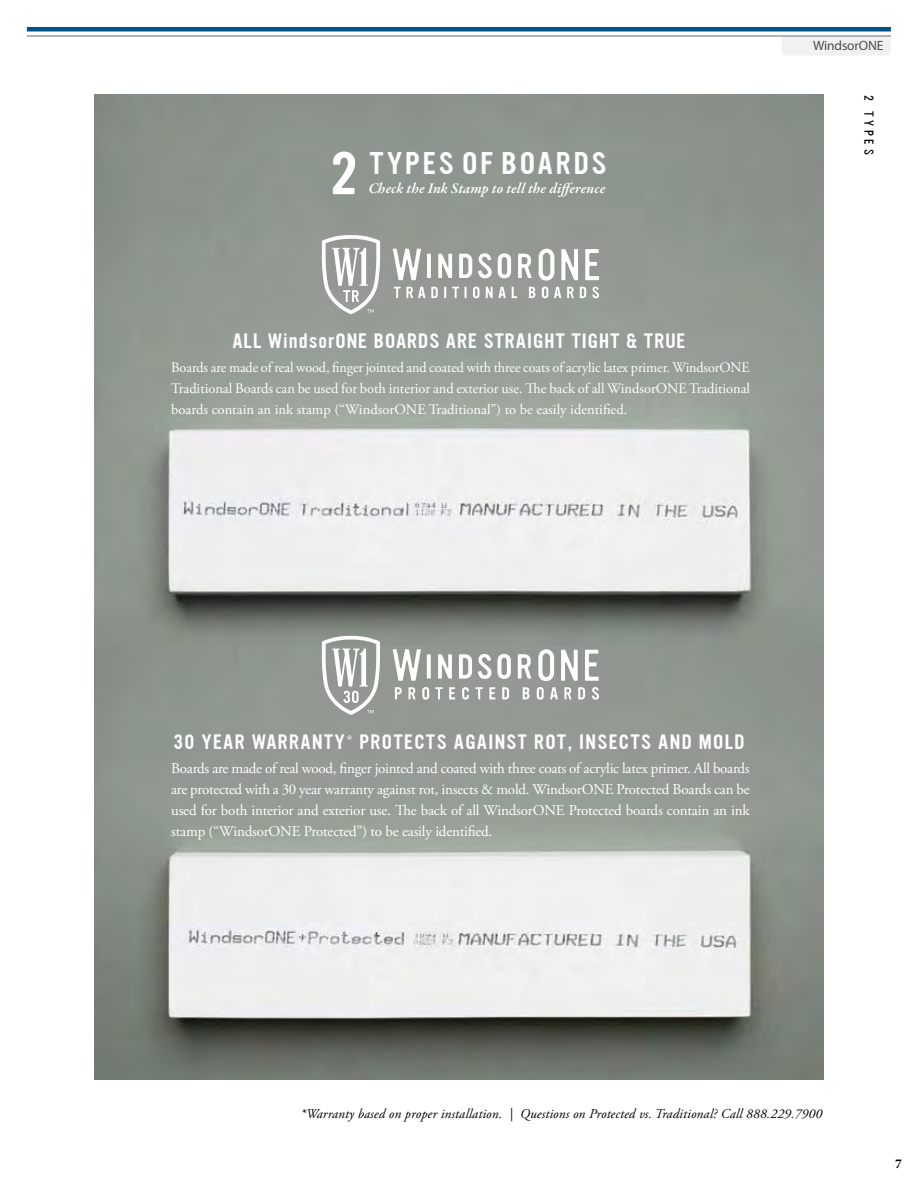
<style>
.page{position:relative;width:918px;height:1188px;background:#fff}
.page>*{position:absolute;margin:0;border:0;box-sizing:border-box;transform-origin:0 0}
.t1{font:52.5px "Ultramagnetic";color:#fff}
.t2{font:27.15px "Ultramagnetic";letter-spacing:.1em;color:#fff}
.t3{font:18px "Ultramagnetic";letter-spacing:.07em;color:#fff}
.t4{font:15px/21px "Adobe Garamond Pro";letter-spacing:-.015em;color:#fff;text-align:justify}
.t5{font:italic 600 15px "Garamond Premr Pro";color:#fff}
.t6{font:14.55px/21px "Adobe Garamond Pro";color:#fff;text-align:justify}
.t7{font:italic 13.5px "Adobe Garamond Pro";letter-spacing:.01em;color:#000}
.t8{font:13.5px "Myriad Pro";letter-spacing:-.01em;color:#4d4d4f}
.t9{font:700 13.5px "Minion Pro";color:#000}
.t10{font:300 11.25px "Ultramagnetic";letter-spacing:.33em;color:#000}
</style>
<div class="page">
<img style="left:94px;top:94px;width:729px;height:986px">
<svg style="left:395px;top:687px;width:7px;height:12px"></svg>
<svg style="left:409px;top:687px;width:7px;height:12px"></svg>
<svg style="left:422px;top:687px;width:7px;height:13px"></svg>
<svg style="left:435px;top:687px;width:8px;height:12px"></svg>
<svg style="left:449px;top:687px;width:6px;height:12px"></svg>
<svg style="left:462px;top:687px;width:7px;height:13px"></svg>
<svg style="left:475px;top:687px;width:8px;height:12px"></svg>
<svg style="left:489px;top:687px;width:6px;height:12px"></svg>
<svg style="left:502px;top:687px;width:7px;height:12px"></svg>
<svg style="left:523px;top:687px;width:7px;height:12px"></svg>
<svg style="left:537px;top:687px;width:7px;height:13px"></svg>
<svg style="left:550px;top:687px;width:8px;height:12px"></svg>
<svg style="left:564px;top:687px;width:7px;height:12px"></svg>
<svg style="left:578px;top:687px;width:7px;height:12px"></svg>
<svg style="left:592px;top:687px;width:7px;height:13px"></svg>
<svg style="left:427px;top:654px;width:4px;height:25px"></svg>
<svg style="left:438px;top:654px;width:14px;height:25px"></svg>
<svg style="left:459px;top:654px;width:13px;height:25px"></svg>
<svg style="left:518px;top:654px;width:13px;height:25px"></svg>
<svg style="left:538px;top:649px;width:16px;height:32px"></svg>
<svg style="left:393px;top:649px;width:28px;height:32px"></svg>
<svg style="left:561px;top:650px;width:17px;height:31px"></svg>
<svg style="left:478px;top:654px;width:14px;height:25px"></svg>
<svg style="left:585px;top:650px;width:14px;height:31px"></svg>
<svg style="left:498px;top:654px;width:13px;height:25px"></svg>
<svg style="left:322px;top:636px;width:58px;height:79px"></svg>
<hr style="left:427px;top:254px;width:4px;height:24px;background:#fff">
<svg style="left:438px;top:254px;width:14px;height:24px"></svg>
<svg style="left:459px;top:254px;width:13px;height:24px"></svg>
<svg style="left:518px;top:254px;width:14px;height:24px"></svg>
<svg style="left:539px;top:249px;width:15px;height:31px"></svg>
<svg style="left:393px;top:249px;width:28px;height:31px"></svg>
<svg style="left:561px;top:249px;width:17px;height:31px"></svg>
<svg style="left:478px;top:253px;width:14px;height:26px"></svg>
<svg style="left:585px;top:249px;width:14px;height:31px"></svg>
<svg style="left:498px;top:253px;width:13px;height:25px"></svg>
<svg style="left:394px;top:287px;width:31px;height:11px"></svg>
<svg style="left:431px;top:287px;width:7px;height:11px"></svg>
<svg style="left:444px;top:287px;width:2px;height:11px"></svg>
<svg style="left:452px;top:287px;width:7px;height:11px"></svg>
<svg style="left:465px;top:287px;width:2px;height:11px"></svg>
<svg style="left:473px;top:287px;width:7px;height:11px"></svg>
<svg style="left:486px;top:287px;width:20px;height:11px"></svg>
<svg style="left:512px;top:287px;width:5px;height:11px"></svg>
<svg style="left:529px;top:287px;width:7px;height:11px"></svg>
<svg style="left:542px;top:287px;width:6px;height:11px"></svg>
<svg style="left:554px;top:287px;width:7px;height:11px"></svg>
<svg style="left:567px;top:287px;width:7px;height:11px"></svg>
<svg style="left:580px;top:287px;width:6px;height:11px"></svg>
<svg style="left:592px;top:287px;width:7px;height:11px"></svg>
<svg style="left:322px;top:235px;width:58px;height:79px"></svg>
<div style="left:27px;top:27px;width:864px;height:5px;background:#005288"></div>
<div style="left:782px;top:37px;width:109px;height:18px;background:#f1f1f2"></div>
<hr style="left:27px;top:35px;width:864px;height:2px;background:#949ca1">
<h1 class="t1" style="left:330px;top:136px;width:30px">2</h1>
<h2 class="t2" style="left:370px;top:144px;width:239px">TYPES OF BOARDS</h2>
<p class="t5" style="left:368px;top:179px;width:239px">Check the Ink Stamp to tell the difference</p>
<p class="t3" style="left:232px;top:328px;width:455px">ALL WindsorONE BOARDS ARE STRAIGHT TIGHT &amp; TRUE</p>
<p class="t6" style="left:171px;top:357px;width:580px">Boards are made of real wood, finger jointed and coated with three coats of acrylic latex primer. WindsorONE Traditional Boards can be used for both interior and exterior use. The back of all WindsorONE Traditional boards contain an ink stamp (“WindsorONE Traditional”) to be easily identified.</p>
<p class="t8" style="left:813px;top:37px;width:72px">WindsorONE</p>
<p class="t10" style="left:877px;top:94px;width:62px;rotate:90deg">2 TYPES</p>
<p class="t3" style="left:173px;top:729px;width:572px">30 YEAR WARRANTY<sup>*</sup> PROTECTS AGAINST ROT, INSECTS AND MOLD</p>
<p class="t4" style="left:171px;top:758px;width:580px">Boards are made of real wood, finger jointed and coated with three coats of acrylic latex primer. All boards are protected with a 30 year warranty against rot, insects &amp; mold. WindsorONE Protected Boards can be used for both interior and exterior use. The back of all WindsorONE Protected boards contain an ink stamp (“WindsorONE Protected”) to be easily identified.</p>
<p class="t7" style="left:301px;top:1106px;width:523px">*Warranty based on proper installation. | Questions on Protected vs. Traditional? Call 888.229.7900</p>
<p class="t9" style="left:895px;top:1154px;width:8px">7</p>
</div>
